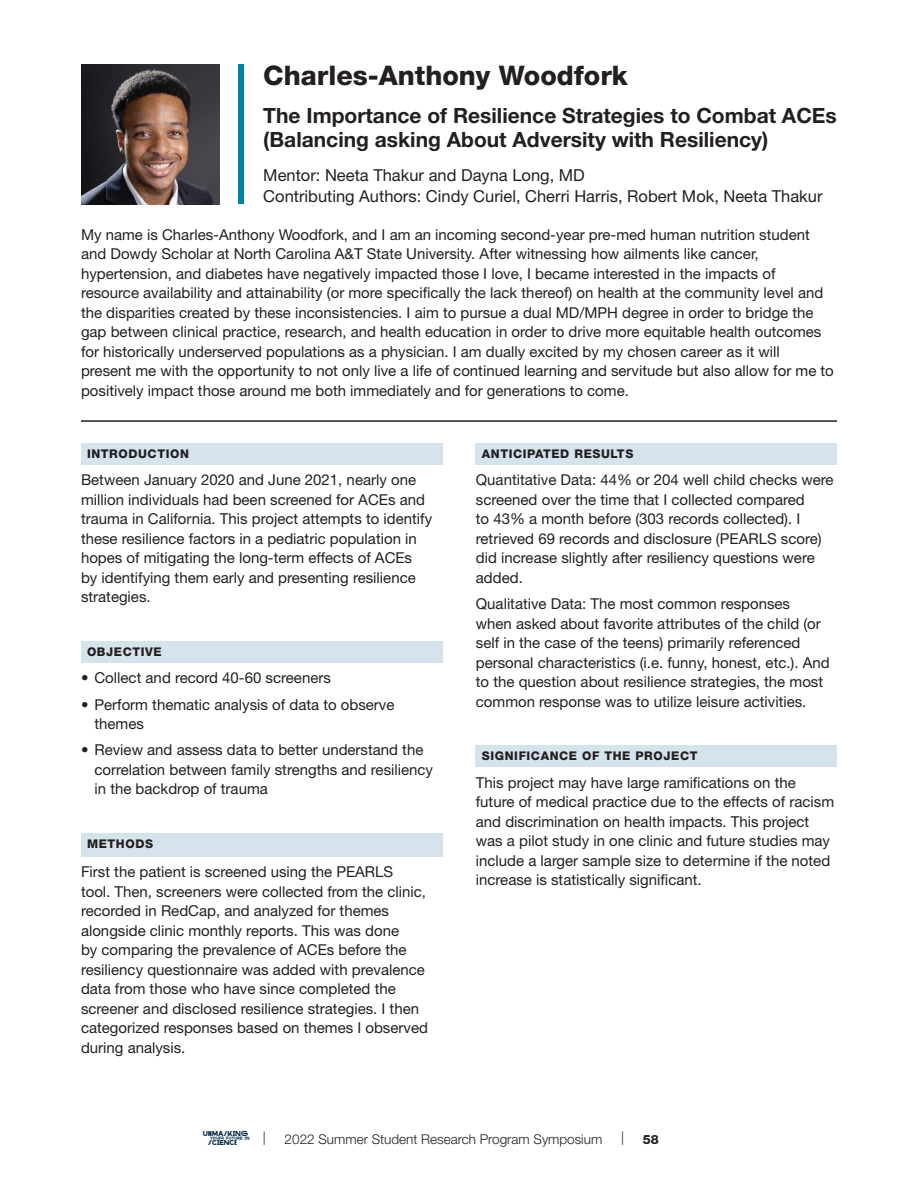
<style>
.page{position:relative;width:918px;height:1188px;background:#fff}
.page>*{position:absolute;margin:0;border:0;box-sizing:border-box;transform-origin:0 0}
.t1{font:800 27px "Helvetica Neue LT Std";color:#231f20}
.t2{font:700 21px/24px "Helvetica Neue LT Std";color:#231f20}
.t3{font:16.5px/21px "Helvetica Neue LT Std";color:#231f20}
.t4{font:15px/19.5px "Helvetica Neue LT Std";color:#231f20}
.t5{font:300 13.5px "Helvetica Neue LT Std";color:#231f20}
.t6{font:800 12.75px "Helvetica Neue LT Std";color:#231f20}
.t7{font:800 12px "Helvetica Neue LT Std";letter-spacing:.05em;color:#231f20}
.t8{font:4.95px "marinfordaf";letter-spacing:.045em;color:#042a47}
.t9{font:3px "marinfordaf";letter-spacing:.075em;color:#042a47}
</style>
<div class="page">
<img style="left:81px;top:64px;width:138px;height:140px">
<hr style="left:81px;top:420px;width:756px;height:2px;background:#231f20">
<div style="left:81px;top:444px;width:361px;height:21px;background:#d4e3ec"></div>
<div style="left:81px;top:641px;width:361px;height:22px;background:#d4e3ec"></div>
<div style="left:81px;top:833px;width:361px;height:24px;background:#d4e3ec"></div>
<div style="left:476px;top:444px;width:361px;height:21px;background:#d4e3ec"></div>
<div style="left:476px;top:746px;width:361px;height:21px;background:#d4e3ec"></div>
<div style="left:238px;top:64px;width:6px;height:140px;background:#0081a3"></div>
<h1 class="t1" style="left:263px;top:60px;width:366px">Charles-Anthony Woodfork</h1>
<h2 class="t2" style="left:263px;top:103px;width:575px">The Importance of Resilience Strategies to Combat ACEs (Balancing asking About Adversity with Resiliency)</h2>
<p class="t3" style="left:263px;top:165px;width:561px">Mentor: Neeta Thakur and Dayna Long, MD<br>Contributing Authors: Cindy Curiel, Cherri Harris, Robert Mok, Neeta Thakur</p>
<p class="t4" style="left:81px;top:225px;width:754px">My name is Charles-Anthony Woodfork, and I am an incoming second-year pre-med human nutrition student and Dowdy Scholar at North Carolina A&amp;T State University. After witnessing how ailments like cancer, hypertension, and diabetes have negatively impacted those I love, I became interested in the impacts of resource availability and attainability (or more specifically the lack thereof) on health at the community level and the disparities created by these inconsistencies. I aim to pursue a dual MD/MPH degree in order to bridge the gap between clinical practice, research, and health education in order to drive more equitable health outcomes for historically underserved populations as a physician. I am dually excited by my chosen career as it will present me with the opportunity to not only live a life of continued learning and servitude but also allow for me to positively impact those around me both immediately and for generations to come.</p>
<p class="t7" style="left:87px;top:447px;width:103px">INTRODUCTION</p>
<p class="t4" style="left:81px;top:470px;width:353px">Between January 2020 and June 2021, nearly one million individuals had been screened for ACEs and trauma in California. This project attempts to identify these resilience factors in a pediatric population in hopes of mitigating the long-term effects of ACEs by identifying them early and presenting resilience strategies.</p>
<p class="t7" style="left:87px;top:645px;width:76px">OBJECTIVE</p>
<p class="t4" style="left:81px;top:668px;width:251px">• Collect and record 40-60 screeners</p>
<p class="t4" style="left:94px;top:694px;width:302px;text-indent:-14px">• Perform thematic analysis of data to observe themes</p>
<p class="t4" style="left:94px;top:740px;width:340px;text-indent:-14px">• Review and assess data to better understand the correlation between family strengths and resiliency in the backdrop of trauma</p>
<p class="t7" style="left:87px;top:836px;width:68px">METHODS</p>
<p class="t4" style="left:81px;top:862px;width:348px">First the patient is screened using the PEARLS<br>tool. Then, screeners were collected from the clinic, recorded in RedCap, and analyzed for themes alongside clinic monthly reports. This was done<br>by comparing the prevalence of ACEs before the resiliency questionnaire was added with prevalence data from those who have since completed the screener and disclosed resilience strategies. I then categorized responses based on themes I observed during analysis.</p>
<p class="t7" style="left:482px;top:447px;width:153px">ANTICIPATED RESULTS</p>
<p class="t4" style="left:476px;top:470px;width:359px">Quantitative Data: 44% or 204 well child checks were screened over the time that I collected compared<br>to 43% a month before (303 records collected). I retrieved 69 records and disclosure (PEARLS score) did increase slightly after resiliency questions were added.</p>
<p class="t4" style="left:476px;top:594px;width:355px">Qualitative Data: The most common responses when asked about favorite attributes of the child (or self in the case of the teens) primarily referenced personal characteristics (i.e. funny, honest, etc.). And to the question about resilience strategies, the most common response was to utilize leisure activities.</p>
<p class="t7" style="left:482px;top:749px;width:217px">SIGNIFICANCE OF THE PROJECT</p>
<p class="t4" style="left:476px;top:772px;width:360px">This project may have large ramifications on the future of medical practice due to the effects of racism and discrimination on health impacts. This project was a pilot study in one clinic and future studies may include a larger sample size to determine if the noted increase is statistically significant.</p>
<p class="t8" style="left:203px;top:1131px;width:46px">UNMASKING</p>
<p class="t9" style="left:210px;top:1136px;width:41px">YOUR FUTURE IN</p>
<p class="t8" style="left:208px;top:1140px;width:30px">SCIENCE</p>
<p class="t5" style="left:263px;top:1129px;width:4px">|</p>
<p class="t5" style="left:285px;top:1131px;width:319px">2022 Summer Student Research Program Symposium</p>
<p class="t5" style="left:621px;top:1129px;width:4px">|</p>
<p class="t6" style="left:643px;top:1132px;width:18px">58</p>
</div>
